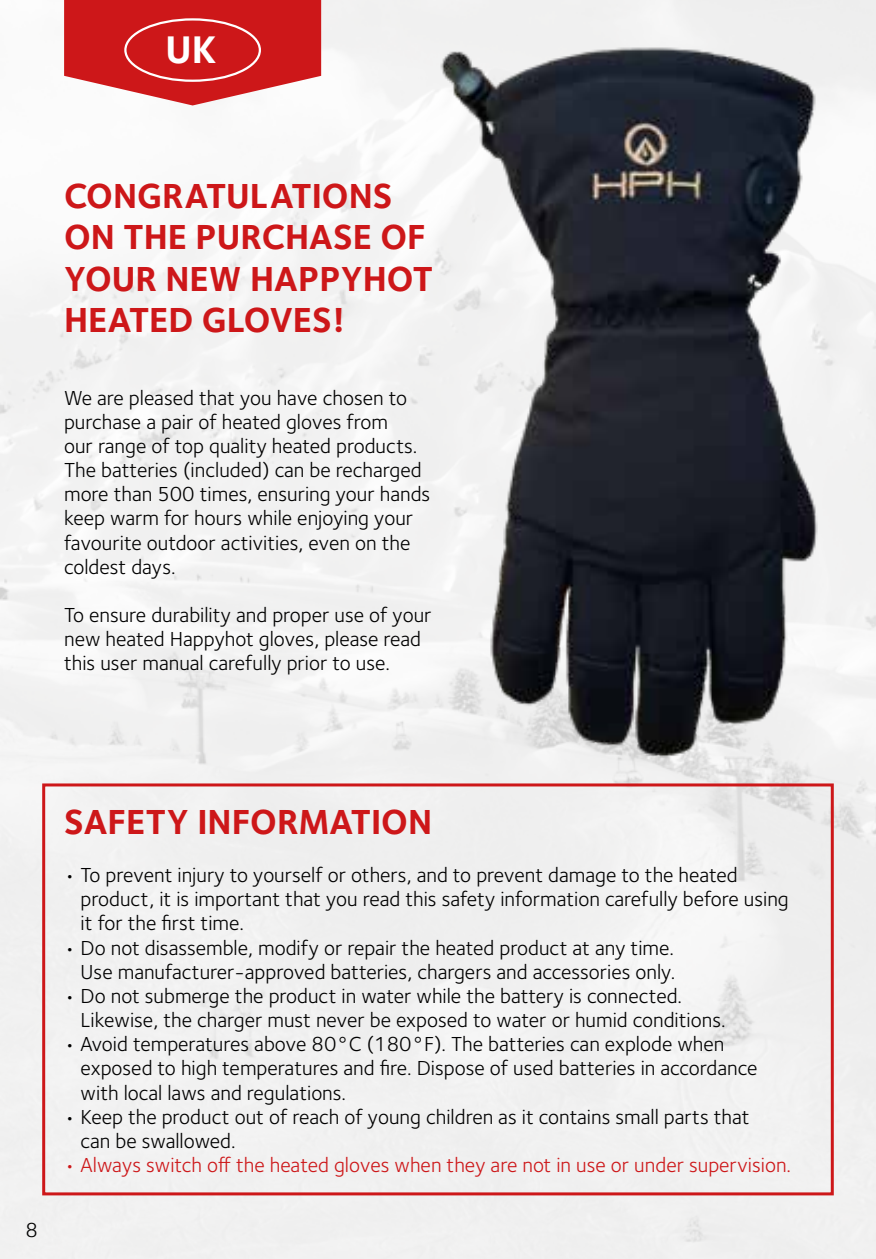
<style>
.page{position:relative;width:876px;height:1259px;background:#fff}
.page>*{position:absolute;margin:0;border:0;box-sizing:border-box;transform-origin:0 0}
.t1{font:700 39.9px "Foundry Sterling";color:#fff}
.t2{font:700 36px/41.4px "Foundry Sterling";color:#cd1719}
.t3{font:21px/24px "Foundry Sterling";color:#000}
.t4{font:21px "Foundry Sterling";color:#cd1719}
</style>
<div class="page">
<div style="left:42px;top:783px;width:792px;height:412px;border:3px solid #cd1719"></div>
<svg style="left:64px;top:0;width:257px;height:105px;background:#d43a3b"></svg>
<div style="left:124px;top:18px;width:137px;height:64px;border:2px solid #fff;border-radius:50%"></div>
<img style="left:349px;top:0;width:527px;height:771px">
<h1 class="t1" style="left:166px;top:26px;width:52px">UK</h1>
<h2 class="t2" style="left:64px;top:177px;width:370px">CONGRATULATIONS<br>ON THE PURCHASE OF<br>YOUR NEW HAPPYHOT<br>HEATED GLOVES!</h2>
<p class="t3" style="left:64px;top:385px;width:368px">We are pleased that you have chosen to purchase a pair of heated gloves from<br>our range of top quality heated products.<br>The batteries (included) can be recharged more than 500 times, ensuring your hands keep warm for hours while enjoying your favourite outdoor activities, even on the coldest days.</p>
<p class="t3" style="left:64px;top:603px;width:369px">To ensure durability and proper use of your new heated Happyhot gloves, please read this user manual carefully prior to use.</p>
<p class="t3" style="left:26px;top:1218px;width:14px">8</p>
<h2 class="t2" style="left:64px;top:802px;width:369px">SAFETY INFORMATION</h2>
<p class="t3" style="left:81px;top:863px;width:710px;text-indent:-17px">• To prevent injury to yourself or others, and to prevent damage to the heated product, it is important that you read this safety information carefully before using it for the first time.</p>
<p class="t3" style="left:64px;top:935px;width:613px;text-align:right">• Do not disassemble, modify or repair the heated product at any time.<br>Use manufacturer-approved batteries, chargers and accessories only.</p>
<p class="t3" style="left:81px;top:984px;width:646px;text-indent:-17px">• Do not submerge the product in water while the battery is connected.<br>Likewise, the charger must never be exposed to water or humid conditions.</p>
<p class="t3" style="left:81px;top:1032px;width:678px;text-indent:-17px">• Avoid temperatures above 80°C (180°F). The batteries can explode when exposed to high temperatures and fire. Dispose of used batteries in accordance with local laws and regulations.</p>
<p class="t3" style="left:81px;top:1104px;width:670px;text-indent:-17px">• Keep the product out of reach of young children as it contains small parts that can be swallowed.</p>
<p class="t4" style="left:64px;top:1152px;width:729px">• Always switch off the heated gloves when they are not in use or under supervision.</p>
</div>
